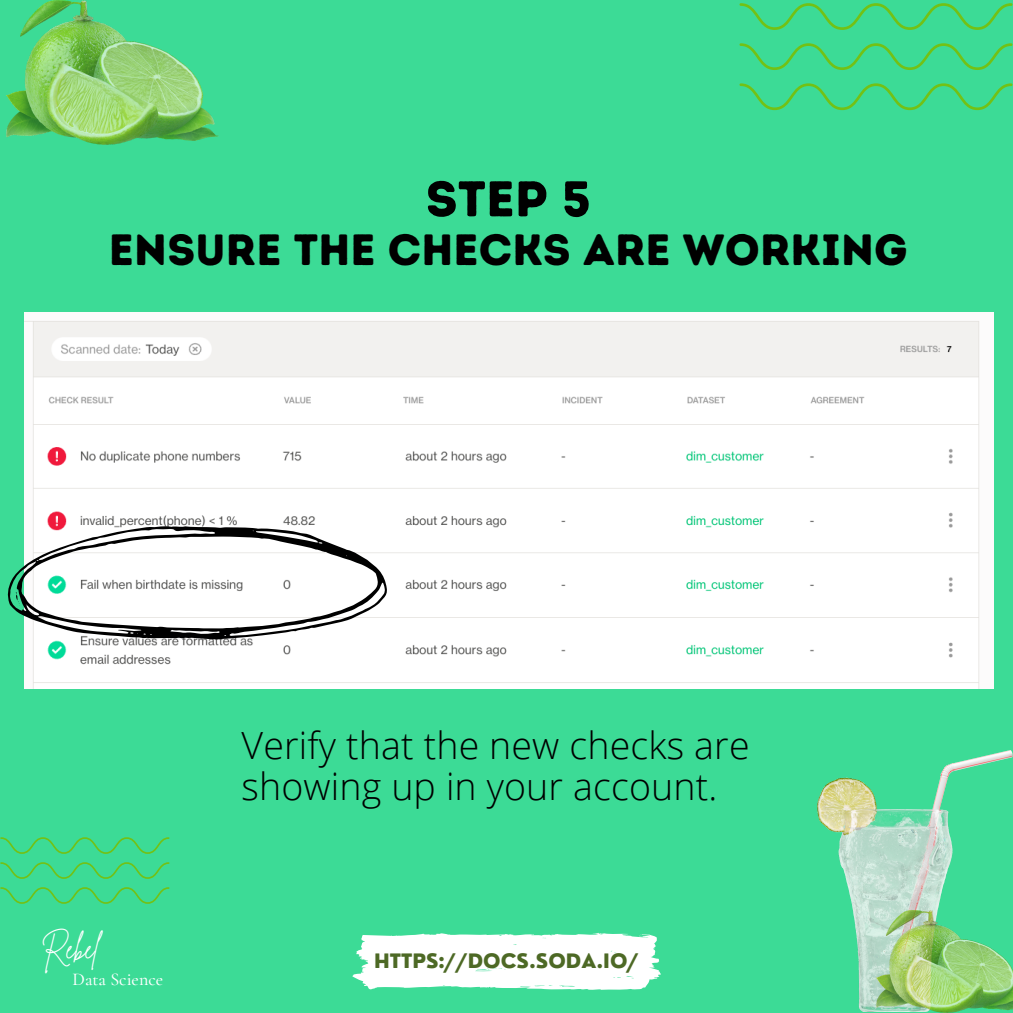
<style>
.page{position:relative;width:1013px;height:1013px;background:#fff}
.page>*{position:absolute;margin:0;border:0;box-sizing:border-box;transform-origin:0 0}
.t1{font:50px "Intro Rust Base";color:#000}
.t2{font:43.75px "Intro Rust Base";letter-spacing:.005em;color:#000}
.t3{font:300 37.5px/40.2px "Open Sans";letter-spacing:.005em;color:#000}
.t4{font:28.12px "Brittany Signature";color:#fff}
.t5{font:800 19.38px "Nourd";color:#4d6925}
.t6{font:500 18px "Cormorant Garamond";color:#fff}
</style>
<div class="page">
<div style="left:0;top:0;width:1012px;height:1012px;background:#3cdb96"></div>
<svg style="left:352px;top:932px;width:309px;height:58px;background:#e5faf1"></svg>
<svg style="left:0;top:837px;width:169px;height:66px"></svg>
<svg style="left:739px;top:3px;width:273px;height:107px"></svg>
<img style="left:7px;top:0;width:212px;height:144px">
<img style="left:817px;top:750px;width:195px;height:261px">
<img style="left:876px;top:910px;width:136px;height:102px">
<img style="left:24px;top:313px;width:969px;height:375px">
<svg style="left:7px;top:526px;width:380px;height:113px;background:#d0d8d5"></svg>
<svg style="left:15px;top:592px;width:6px;height:14px"></svg>
<p class="t1" style="left:426px;top:169px;width:167px">STEP 5</p>
<p class="t2" style="left:109px;top:223px;width:800px">ENSURE THE CHECKS ARE WORKING</p>
<p class="t4" style="left:41px;top:930px;width:59px">Rebel</p>
<p class="t6" style="left:72px;top:967px;width:92px">Data Science</p>
<p class="t3" style="left:241px;top:724px;width:509px">Verify that the new checks are showing up in your account.</p>
<p class="t5" style="left:374px;top:948px;width:266px">HTTPS://DOCS.SODA.IO/</p>
</div>
